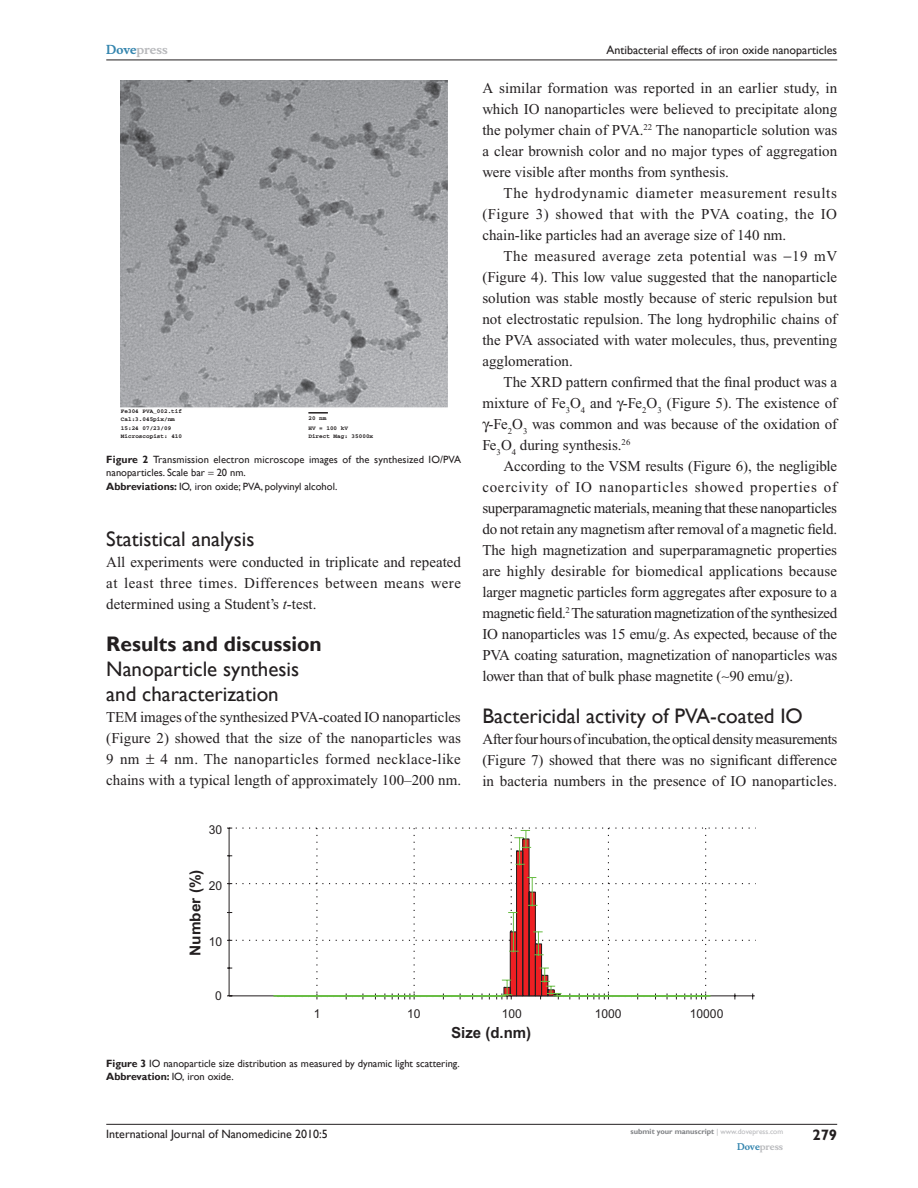
<style>
.page{position:relative;width:918px;height:1188px;background:#fff}
.page>*{position:absolute;margin:0;border:0;box-sizing:border-box;transform-origin:0 0}
.t1{font:21px/25.2px "Gill Sans";color:#231f20}
.t2{font:700 21px "Gill Sans";color:#231f20}
.t3{font:700 15.3px "Arial";color:#231f20}
.t4{font:15px/21px "Times New Roman";color:#231f20;text-align:justify}
.t5{font:15px "Times New Roman";letter-spacing:-.025em;color:#231f20}
.t6{font:15px "Times New Roman";letter-spacing:-.02em;color:#231f20}
.t7{font:15px "Times New Roman";letter-spacing:.045em;color:#231f20}
.t8{font:700 15px "Arial";color:#231f20}
.t9{font:700 15px "Gill Sans";color:#231f20}
.t10{font:12.3px "Arial";color:#231f20}
.t11{font:12px "Gill Sans";color:#231f20}
.t12{font:700 12px "Musee";color:#b8b9bc}
.t13{font:10.5px/13.5px "Gill Sans";color:#231f20}
.t14{font:700 9px "Musee";color:#b8b9bc}
.t15{font:700 7.5px "Gill Sans";color:#808285}
.t16{font:700 6px/8.2px "Courier";color:#231f20}
.s1{color:#3485ae}
.s2{font-weight:700}
.s3{font-style:italic}
.s4{font-weight:400;color:#b8b9bc}
</style>
<div class="page">
<hr style="left:106px;top:1124px;width:731px;height:1px;background:#231f20">
<hr style="left:106px;top:60px;width:731px;height:1px;background:#231f20">
<img style="left:120px;top:81px;width:327px;height:327px">
<hr style="left:308px;top:412px;width:20px;height:2px;background:#231f20">
<svg style="left:227px;top:828px;width:529px;height:171px"></svg>
<svg style="left:272px;top:830px;width:440px;height:168px"></svg>
<p class="t12" style="left:106px;top:43px;width:63px"><span class="s1">Dove</span>press</p>
<p class="t11" style="left:606px;top:43px;width:232px">Antibacterial effects of iron oxide nanoparticles</p>
<p class="t16" style="left:121px;top:407px;width:63px">Fe304 PVA_002.tif<br>Cal:3.045pix/nm<br>15:24 07/23/09<br>Microscopist: 410</p>
<p class="t16" style="left:308px;top:413px;width:41px;line-height:10.2px">20 nm<br>HV = 100 kV</p>
<p class="t16" style="left:308px;top:432px;width:66px">Direct Mag: 35000x</p>
<p class="t13" style="left:106px;top:453px;width:356px"><span class="s2">Figure 2</span> Transmission electron microscope images of the synthesized IO/PVA nanoparticles. Scale bar 20 nm.<br><span class="s2">Abbreviations:</span> IO, iron oxide; PVA, polyvinyl alcohol.</p>
<h1 class="t1" style="left:106px;top:526px;width:150px">Statistical analysis</h1>
<p class="t4" style="left:106px;top:551px;width:356px">All experiments were conducted in triplicate and repeated at least three times. Differences between means were determined using a Student’s <span class="s3">t</span>-test.</p>
<h1 class="t2" style="left:106px;top:631px;width:217px">Results and discussion</h1>
<h1 class="t1" style="left:106px;top:657px;width:195px">Nanoparticle synthesis and characterization</h1>
<p class="t4" style="left:106px;top:707px;width:356px">TEM images of the synthesized PVA-coated IO nanoparticles (Figure 2) showed that the size of the nanoparticles was 9 nm</p>
<p class="t4" style="left:106px;top:749px;width:356px;text-align:right">4 nm. The nanoparticles formed necklace-like<br>chains with a typical length of approximately 100–200 nm.</p>
<p class="t10" style="left:209px;top:823px;width:15px">30</p>
<p class="t8" style="left:186px;top:956px;width:88px;rotate:-90deg">Number (%)</p>
<p class="t10" style="left:209px;top:878px;width:15px">20</p>
<p class="t10" style="left:209px;top:935px;width:15px">10</p>
<p class="t10" style="left:215px;top:989px;width:8px">0</p>
<p class="t4" style="left:482px;top:77px;width:356px">A similar formation was reported in an earlier study, in which IO nanoparticles were believed to precipitate along the polymer chain of PVA.<sup>22</sup> The nanoparticle solution was a clear brownish color and no major types of aggregation were visible after months from synthesis.</p>
<p class="t4" style="left:482px;top:182px;width:356px;text-indent:21px">The hydrodynamic diameter measurement results (Figure 3) showed that with the PVA coating, the IO chain-like particles had an average size of 140 nm.</p>
<p class="t4" style="left:482px;top:245px;width:356px;text-indent:21px">The measured average zeta potential was −19 mV (Figure 4). This low value suggested that the nanoparticle solution was stable mostly because of steric repulsion but not electrostatic repulsion. The long hydrophilic chains of the PVA associated with water molecules, thus, preventing agglomeration.</p>
<p class="t4" style="left:504px;top:371px;width:335px">The XRD pattern confirmed that the final product was a</p>
<p class="t4" style="left:482px;top:392px;width:356px">mixture of Fe<sub>3</sub>O<sub>4</sub> and -Fe<sub>2</sub>O<sub>3</sub> (Figure 5). The existence of</p>
<p class="t4" style="left:489px;top:413px;width:350px">-Fe<sub>2</sub>O<sub>3</sub> was common and was because of the oxidation of</p>
<p class="t4" style="left:482px;top:434px;width:149px">Fe<sub>3</sub>O<sub>4</sub> during synthesis.<sup>26</sup></p>
<p class="t4" style="left:504px;top:455px;width:335px">According to the VSM results (Figure 6), the negligible</p>
<p class="t7" style="left:482px;top:478px;width:356px">coercivity of IO nanoparticles showed properties of</p>
<p class="t6" style="left:482px;top:499px;width:356px">superparamagnetic materials, meaning that these nanoparticles</p>
<p class="t4" style="left:482px;top:518px;width:356px">do not retain any magnetism after removal of a magnetic field.</p>
<p class="t4" style="left:482px;top:539px;width:356px">The high magnetization and superparamagnetic properties</p>
<p class="t4" style="left:482px;top:560px;width:356px">are highly desirable for biomedical applications because</p>
<p class="t4" style="left:482px;top:581px;width:356px">larger magnetic particles form aggregates after exposure to a</p>
<p class="t5" style="left:482px;top:604px;width:356px">magnetic field.<sup>2</sup> The saturation magnetization of the synthesized</p>
<p class="t4" style="left:482px;top:623px;width:356px">IO nanoparticles was 15 emu/g. As expected, because of the</p>
<p class="t4" style="left:482px;top:644px;width:356px">PVA coating saturation, magnetization of nanoparticles was</p>
<p class="t4" style="left:482px;top:665px;width:312px">lower than that of bulk phase magnetite (∼90 emu/g).</p>
<h1 class="t1" style="left:482px;top:703px;width:322px">Bactericidal activity of PVA-coated IO</h1>
<p class="t4" style="left:482px;top:728px;width:357px">After four hours of incubation, the optical density measurements (Figure 7) showed that there was no significant difference in bacteria numbers in the presence of IO nanoparticles.</p>
<p class="t10" style="left:314px;top:1007px;width:8px">1</p>
<p class="t10" style="left:407px;top:1007px;width:15px">10</p>
<p class="t10" style="left:502px;top:1007px;width:22px">100</p>
<p class="t10" style="left:595px;top:1007px;width:28px">1000</p>
<p class="t10" style="left:690px;top:1007px;width:35px">10000</p>
<p class="t3" style="left:451px;top:1024px;width:82px">Size (d.nm)</p>
<p class="t13" style="left:106px;top:1057px;width:355px"><span class="s2">Figure 3</span> IO nanoparticle size distribution as measured by dynamic light scattering.<br><span class="s2">Abbrevation:</span> IO, iron oxide.</p>
<p class="t11" style="left:106px;top:1127px;width:223px">International Journal of Nanomedicine 2010:5</p>
<p class="t9" style="left:812px;top:1126px;width:26px">279</p>
<p class="t15" style="left:631px;top:1127px;width:154px">submit your manuscript <span class="s4">| www.dovepress.com</span></p>
<p class="t14" style="left:737px;top:1141px;width:48px"><span class="s1">Dove</span>press</p>
</div>
